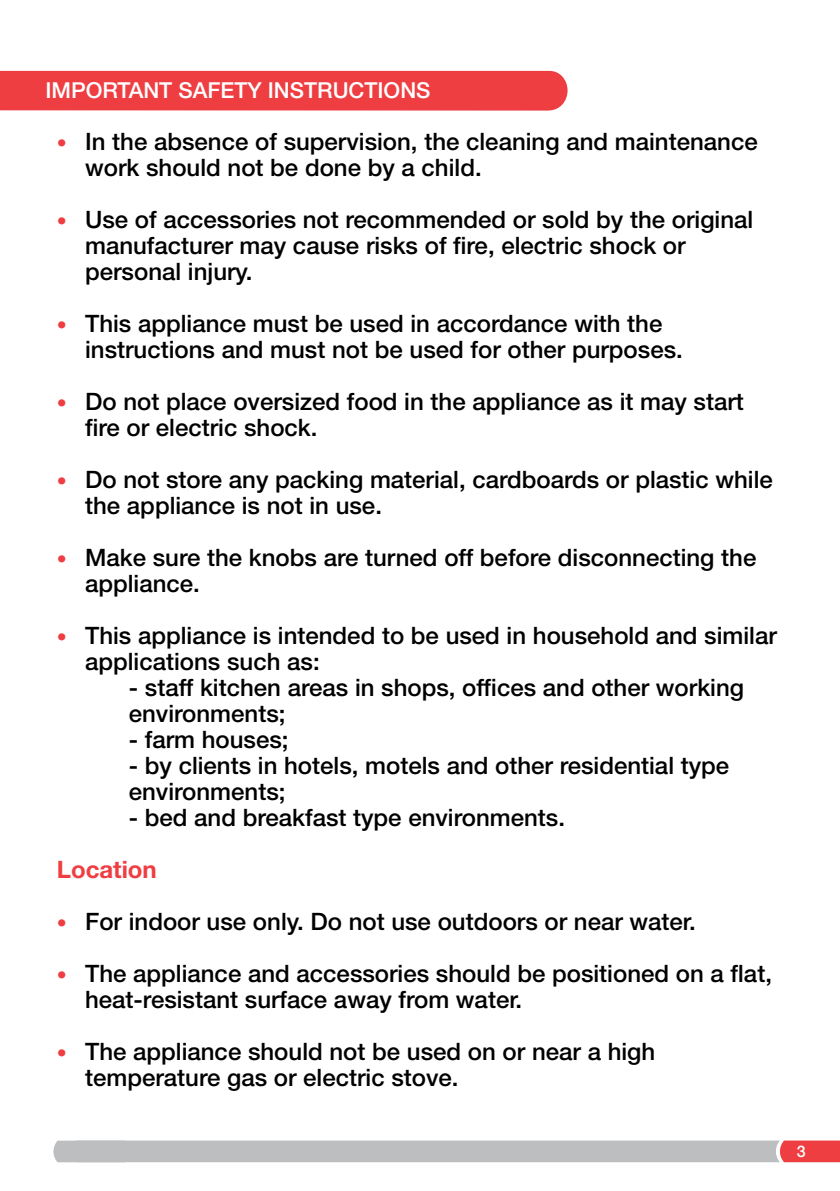
<style>
.page{position:relative;width:840px;height:1191px;background:#fff}
.page>*{position:absolute;margin:0;border:0;box-sizing:border-box;transform-origin:0 0}
.t1{font:500 24px/26px "Helvetica Neue LT Std";color:#000}
.t2{font:700 24px "Helvetica Neue LT Std";color:#ef3e42}
.t3{font:500 22px "Helvetica Neue LT Std";color:#fff}
.t4{font:500 16px "Helvetica Neue LT Std";color:#fff}
.s1{font-weight:700;font-size:20px;color:#ef3e42}
</style>
<div class="page">
<svg style="left:53px;top:1140px;width:786px;height:22px;background:#c1b6b9"></svg>
<div style="left:0;top:71px;width:567px;height:40px;background:#ef3e42"></div>
<p class="t3" style="left:45px;top:77px;width:386px">IMPORTANT SAFETY INSTRUCTIONS</p>
<p class="t1" style="left:85px;top:128px;width:673px;text-indent:-28px"><span class="s1">•</span> In the absence of supervision, the cleaning and maintenance work should not be done by a child.</p>
<p class="t1" style="left:85px;top:206px;width:669px;text-indent:-28px"><span class="s1">•</span> Use of accessories not recommended or sold by the original manufacturer may cause risks of fire, electric shock or personal injury.</p>
<p class="t1" style="left:85px;top:310px;width:599px;text-indent:-28px"><span class="s1">•</span> This appliance must be used in accordance with the instructions and must not be used for other purposes.</p>
<p class="t1" style="left:85px;top:388px;width:660px;text-indent:-28px"><span class="s1">•</span> Do not place oversized food in the appliance as it may start fire or electric shock.</p>
<p class="t1" style="left:85px;top:466px;width:688px;text-indent:-28px"><span class="s1">•</span> Do not store any packing material, cardboards or plastic while the appliance is not in use.</p>
<p class="t1" style="left:85px;top:544px;width:672px;text-indent:-28px"><span class="s1">•</span> Make sure the knobs are turned off before disconnecting the appliance.</p>
<p class="t1" style="left:85px;top:622px;width:692px;text-indent:-28px"><span class="s1">•</span> This appliance is intended to be used in household and similar applications such as:</p>
<p class="t1" style="left:129px;top:674px;width:616px">- staff kitchen areas in shops, offices and other working environments;</p>
<p class="t1" style="left:129px;top:726px;width:161px">- farm houses;</p>
<p class="t1" style="left:129px;top:752px;width:601px">- by clients in hotels, motels and other residential type environments;</p>
<p class="t1" style="left:129px;top:804px;width:437px">- bed and breakfast type environments.</p>
<p class="t2" style="left:57px;top:855px;width:101px">Location</p>
<p class="t1" style="left:57px;top:908px;width:640px"><span class="s1">•</span> For indoor use only. Do not use outdoors or near water.</p>
<p class="t1" style="left:85px;top:960px;width:688px;text-indent:-28px"><span class="s1">•</span> The appliance and accessories should be positioned on a flat, heat-resistant surface away from water.</p>
<p class="t1" style="left:85px;top:1038px;width:571px;text-indent:-28px"><span class="s1">•</span> The appliance should not be used on or near a high temperature gas or electric stove.</p>
<p class="t4" style="left:796px;top:1141px;width:10px">3</p>
</div>
